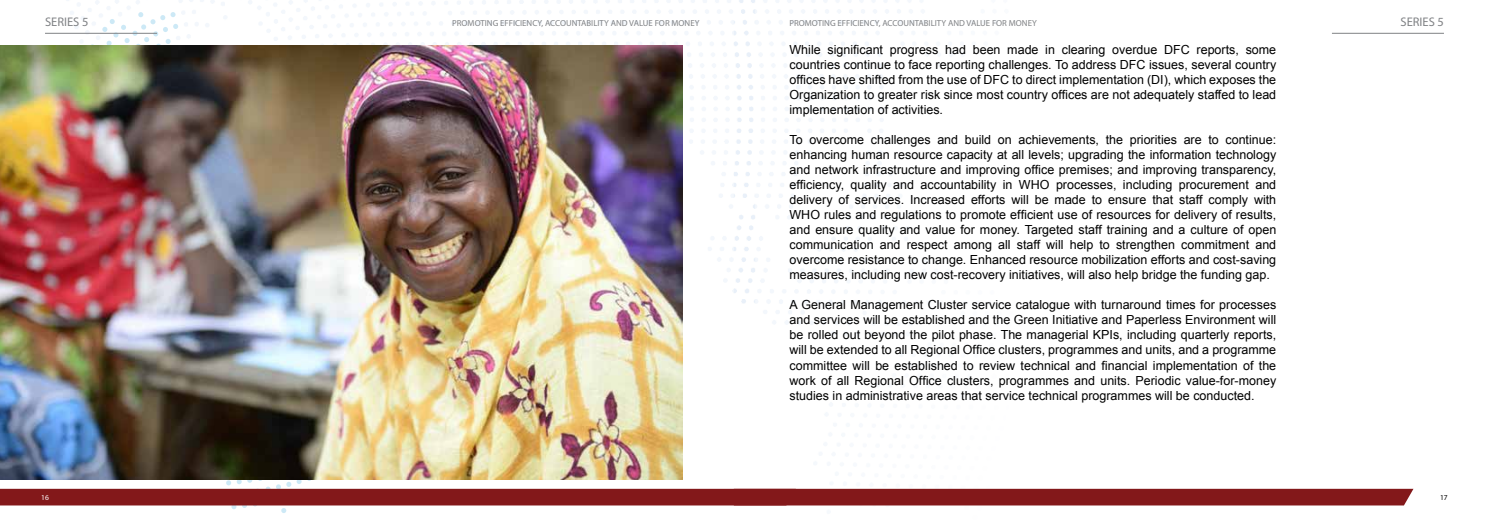
<style>
.page{position:relative;width:1489px;height:525px;background:#fff}
.page>*{position:absolute;margin:0;border:0;box-sizing:border-box;transform-origin:0 0}
.t1{font:12.5px/15px "Arial";color:#000;text-align:justify}
.t2{font:12.5px "Myriad Pro";color:#808285}
.t3{font:8.75px "Myriad Pro";color:#808285}
.t4{font:7.5px "Myriad Pro";color:#fff}
.t5{font:7.5px "Myriad Pro";color:#000}
</style>
<div class="page">
<hr style="left:1331px;top:33px;width:112px;height:1px;background:#808285">
<svg style="left:15px;top:12px;width:427px;height:501px"></svg>
<div style="left:0;top:488px;width:1413px;height:17px;background:#83181a"></div>
<hr style="left:45px;top:33px;width:112px;height:1px;background:#808285">
<img style="left:0;top:45px;width:682px;height:434px">
<p class="t2" style="left:45px;top:14px;width:45px">SERIES 5</p>
<p class="t3" style="left:452px;top:18px;width:249px">PROMOTING EFFICIENCY, ACCOUNTABILITY AND VALUE FOR MONEY</p>
<p class="t3" style="left:789px;top:18px;width:249px">PROMOTING EFFICIENCY, ACCOUNTABILITY AND VALUE FOR MONEY</p>
<p class="t2" style="left:1400px;top:14px;width:45px">SERIES 5</p>
<p class="t1" style="left:789px;top:42px;width:488px">While significant progress had been made in clearing overdue DFC reports, some countries continue to face reporting challenges. To address DFC issues, several country offices have shifted from the use of DFC to direct implementation (DI), which exposes the Organization to greater risk since most country offices are not adequately staffed to lead implementation of activities.</p>
<p class="t1" style="left:789px;top:132px;width:488px">To overcome challenges and build on achievements, the priorities are to continue: enhancing human resource capacity at all levels; upgrading the information technology and network infrastructure and improving office premises; and improving transparency, efficiency, quality and accountability in WHO processes, including procurement and delivery of services. Increased efforts will be made to ensure that staff comply with WHO rules and regulations to promote efficient use of resources for delivery of results, and ensure quality and value for money. Targeted staff training and a culture of open communication and respect among all staff will help to strengthen commitment and overcome resistance to change. Enhanced resource mobilization efforts and cost-saving measures, including new cost-recovery initiatives, will also help bridge the funding gap.</p>
<p class="t1" style="left:789px;top:297px;width:488px">A General Management Cluster service catalogue with turnaround times for processes and services will be established and the Green Initiative and Paperless Environment will be rolled out beyond the pilot phase. The managerial KPIs, including quarterly reports, will be extended to all Regional Office clusters, programmes and units, and a programme committee will be established to review technical and financial implementation of the work of all Regional Office clusters, programmes and units. Periodic value-for-money studies in administrative areas that service technical programmes will be conducted.</p>
<p class="t4" style="left:41px;top:492px;width:9px">16</p>
<p class="t5" style="left:1439px;top:492px;width:9px">17</p>
</div>
